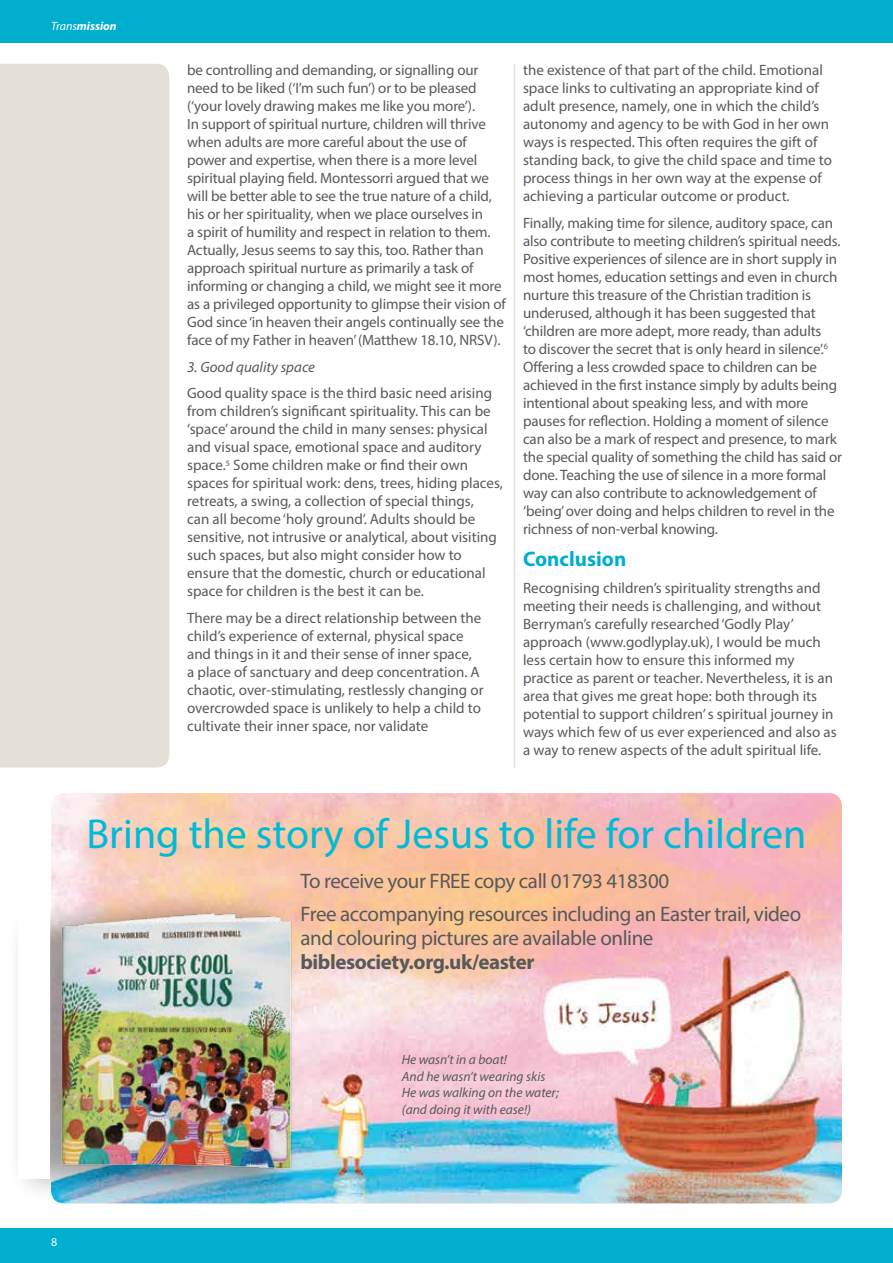
<style>
.page{position:relative;width:893px;height:1263px;background:#fff}
.page>*{position:absolute;margin:0;border:0;box-sizing:border-box;transform-origin:0 0}
.t1{font:42px "Myriad Pro";color:#00bad6}
.t2{font:21px/32.5px "Myriad Pro";letter-spacing:-.02em;color:#58595b}
.t3{font:700 21px "Myriad Pro";letter-spacing:-.02em;color:#58595b}
.t4{font:700 21px "Myriad Pro";color:#00aece}
.t5{font:15px/18px "Myriad Pro";letter-spacing:-.005em;color:#58595b}
.t6{font:italic 15px "Myriad Pro";color:#58595b}
.t7{font:italic 13.5px/16.5px "Myriad Pro";color:#58595b}
.t8{font:italic 700 12px "Myriad Pro";color:#fff}
.t9{font:12px "Myriad Pro";color:#fff}
.s1{font-weight:400}
</style>
<div class="page">
<div style="left:0;top:64px;width:169px;height:703px;background:#e4e0d8"></div>
<hr style="left:514px;top:64px;width:1px;height:703px;background:#e4e0d8">
<div style="left:0;top:1229px;width:893px;height:34px;background:#00aece"></div>
<hr style="left:892px;top:0;width:1px;height:43px;background:#00aece">
<div style="left:0;top:0;width:892px;height:43px;background:#00aece"></div>
<img style="left:51px;top:793px;width:791px;height:410px">
<div style="left:6px;top:889px;width:301px;height:318px;background:#000;opacity:.37"></div>
<img style="left:50px;top:907px;width:250px;height:271px">
<div style="left:19px;top:859px;width:31px;height:320px;background:#fff"></div>
<p class="t8" style="left:51px;top:18px;width:67px"><span class="s1">Trans</span>mission</p>
<p class="t5" style="left:187px;top:61px;width:320px">be controlling and demanding, or signalling our need to be liked (‘I’m such fun’) or to be pleased (‘your lovely drawing makes me like you more’).<br>In support of spiritual nurture, children will thrive when adults are more careful about the use of power and expertise, when there is a more level spiritual playing field. Montessorri argued that we will be better able to see the true nature of a child, his or her spirituality, when we place ourselves in<br>a spirit of humility and respect in relation to them.<br>Actually, Jesus seems to say this, too. Rather than approach spiritual nurture as primarily a task of informing or changing a child, we might see it more as a privileged opportunity to glimpse their vision of God since ‘in heaven their angels continually see the face of my Father in heaven’ (Matthew 18.10, NRSV).</p>
<p class="t6" style="left:187px;top:357px;width:129px">3. Good quality space</p>
<p class="t5" style="left:187px;top:384px;width:317px">Good quality space is the third basic need arising from children’s significant spirituality. This can be ‘space’ around the child in many senses: physical and visual space, emotional space and auditory space.<sup>5</sup> Some children make or find their own spaces for spiritual work: dens, trees, hiding places, retreats, a swing, a collection of special things,<br>can all become ‘holy ground’. Adults should be sensitive, not intrusive or analytical, about visiting such spaces, but also might consider how to ensure that the domestic, church or educational space for children is the best it can be.</p>
<p class="t5" style="left:187px;top:608px;width:298px">There may be a direct relationship between the child’s experience of external, physical space and things in it and their sense of inner space,<br>a place of sanctuary and deep concentration. A chaotic, over-stimulating, restlessly changing or overcrowded space is unlikely to help a child to cultivate their inner space, nor validate</p>
<p class="t5" style="left:523px;top:61px;width:310px">the existence of that part of the child. Emotional space links to cultivating an appropriate kind of adult presence, namely, one in which the child’s autonomy and agency to be with God in her own ways is respected. This often requires the gift of standing back, to give the child space and time to process things in her own way at the expense of achieving a particular outcome or product.</p>
<p class="t5" style="left:523px;top:213px;width:320px">Finally, making time for silence, auditory space, can also contribute to meeting children’s spiritual needs.<br>Positive experiences of silence are in short supply in most homes, education settings and even in church nurture this treasure of the Christian tradition is underused, although it has been suggested that ‘children are more adept, more ready, than adults<br>to discover the secret that is only heard in silence’.<sup>6<br></sup>Offering a less crowded space to children can be achieved in the first instance simply by adults being intentional about speaking less, and with more pauses for reflection. Holding a moment of silence can also be a mark of respect and presence, to mark the special quality of something the child has said or done. Teaching the use of silence in a more formal way can also contribute to acknowledgement of ‘being’ over doing and helps children to revel in the richness of non-verbal knowing.</p>
<h2 class="t4" style="left:523px;top:545px;width:105px">Conclusion</h2>
<p class="t5" style="left:523px;top:578px;width:315px">Recognising children’s spirituality strengths and meeting their needs is challenging, and without Berryman’s carefully researched ‘Godly Play’ approach (www.godlyplay.uk), I would be much less certain how to ensure this informed my practice as parent or teacher. Nevertheless, it is an area that gives me great hope: both through its potential to support children’ s spiritual journey in ways which few of us ever experienced and also as a way to renew aspects of the adult spiritual life.</p>
<h1 class="t1" style="left:87px;top:808px;width:721px">Bring the story of Jesus to life for children</h1>
<h2 class="t2" style="left:300px;top:864px;width:502px">To receive your FREE copy call 01793 418300<br>Free accompanying resources including an Easter trail, video</h2>
<h2 class="t2" style="left:300px;top:921px;width:354px">and colouring pictures are available online</h2>
<h2 class="t3" style="left:300px;top:948px;width:235px">biblesociety.org.uk/easter</h2>
<p class="t9" style="left:51px;top:1235px;width:8px">8</p>
<p class="t7" style="left:402px;top:1051px;width:159px">He wasn’t in a boat!<br>And he wasn’t wearing skis<br>He was walking on the water; (and doing it with ease!)</p>
</div>
